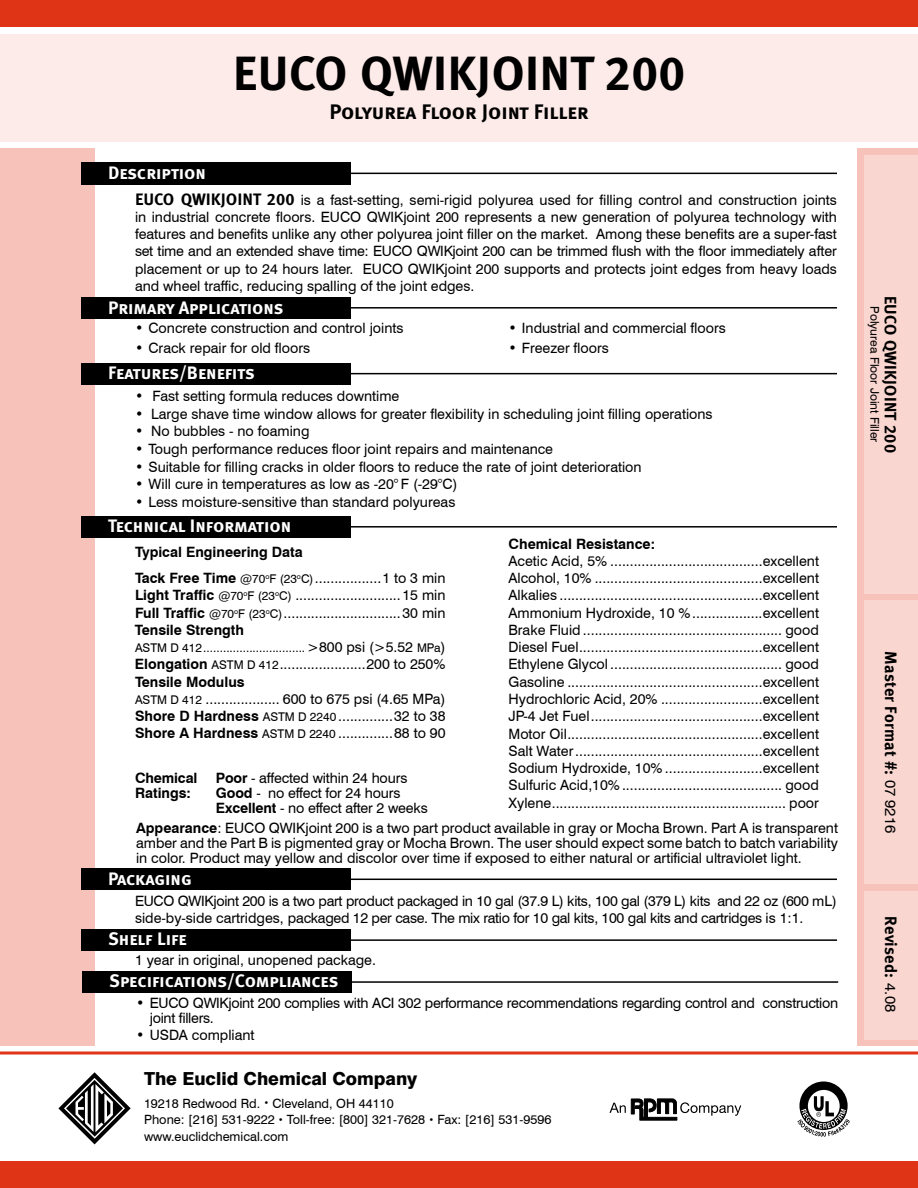
<style>
.page{position:relative;width:918px;height:1188px;background:#fff}
.page>*{position:absolute;margin:0;border:0;box-sizing:border-box;transform-origin:0 0}
.t1{font:48px "Meta Bold LF Caps";color:#000}
.t2{font:21px "Meta Bold LF Caps";color:#000}
.t3{font:18px "Meta Bold LF Caps";color:#fff}
.t4{font:800 18px "Swiss 721 BT";color:#000}
.t5{font:16.5px "Meta Bold LF";letter-spacing:.02em;color:#000}
.t6{font:14.25px/17.2px "Swiss 721 BT";color:#000;text-align:justify}
.t7{font:14.25px/17.2px "Swiss 721 BT";letter-spacing:-.02em;color:#000}
.t8{font:700 14.25px/26.5px "Swiss 721 BT";color:#000}
.t9{font:12.75px/16.5px "Swiss 721 BT";color:#000}
.t10{font:12px "Swiss 721 BT";color:#000}
.s1{font-family:"Meta Bold LF Caps";font-size:16.5px}
.s2{font-weight:400;font-size:12px}
.s3{font-weight:400}
.s4{font-weight:700}
.s5{font-size:12px}
.s6{font-size:14.25px}
.s7{font-size:9px}
.s8{font-family:"Swiss 721 BT";font-size:15px}
</style>
<div class="page">
<div style="left:857px;top:148px;width:61px;height:898px;background:#f6c2b9"></div>
<div style="left:864px;top:891px;width:54px;height:149px;background:#f9d6d0"></div>
<div style="left:864px;top:155px;width:54px;height:439px;background:#f9d6d0"></div>
<div style="left:864px;top:601px;width:54px;height:283px;background:#f9d6d0"></div>
<div style="left:0;top:148px;width:94px;height:898px;background:#f6c2b9"></div>
<div style="left:0;top:34px;width:918px;height:108px;background:#fcebe8"></div>
<div style="left:0;top:0;width:918px;height:27px;background:#e03416"></div>
<div style="left:0;top:1161px;width:918px;height:27px;background:#e03416"></div>
<hr style="left:0;top:1052px;width:918px;height:2px;background:#e03416">
<svg style="left:58px;top:1072px;width:73px;height:73px"></svg>
<div style="left:799px;top:1082px;width:49px;height:48px;background:#000;border-radius:50%"></div>
<div style="left:808px;top:1090px;width:32px;height:32px;background:#fff;border-radius:50%"></div>
<svg style="left:797px;top:1096px;width:53px;height:41px"></svg>
<div style="left:81px;top:162px;width:270px;height:23px;background:#000"></div>
<hr style="left:340px;top:173px;width:497px;height:1px;background:#000">
<div style="left:81px;top:297px;width:270px;height:22px;background:#000"></div>
<hr style="left:340px;top:307px;width:497px;height:2px;background:#000">
<div style="left:81px;top:363px;width:270px;height:21px;background:#000"></div>
<hr style="left:340px;top:373px;width:497px;height:1px;background:#000">
<svg style="left:609px;top:1098px;width:132px;height:23px"></svg>
<div style="left:81px;top:868px;width:270px;height:22px;background:#000"></div>
<hr style="left:340px;top:879px;width:497px;height:1px;background:#000">
<div style="left:81px;top:516px;width:270px;height:22px;background:#000"></div>
<hr style="left:340px;top:526px;width:497px;height:2px;background:#000">
<div style="left:81px;top:929px;width:270px;height:22px;background:#000"></div>
<hr style="left:340px;top:939px;width:497px;height:2px;background:#000">
<div style="left:82px;top:971px;width:270px;height:22px;background:#000"></div>
<hr style="left:341px;top:981px;width:497px;height:2px;background:#000">
<h1 class="t1" style="left:233px;top:45px;width:454px">EUCO QWIKjoi nt 200</h1>
<h2 class="t2" style="left:329px;top:99px;width:261px">Polyurea Floor Joint Filler</h2>
<p class="t3" style="left:108px;top:162px;width:99px">Description</p>
<p class="t6" style="left:135px;top:191px;width:704px"><span class="s1">EUCO QWIKjoi nt 200</span> is a fast-setting, semi-rigid polyurea used for filling control and construction joints in industrial concrete floors. EUCO QWIKjoint 200 represents a new generation of polyurea technology with features and benefits unlike any other polyurea joint filler on the market. Among these benefits are a super-fast set time and an extended shave time: EUCO QWIKjoint 200 can be trimmed flush with the floor immediately after placement or up to 24 hours later. EUCO QWIKjoint 200 supports and protects joint edges from heavy loads and wheel traffic, reducing spalling of the joint edges.</p>
<p class="t3" style="left:108px;top:297px;width:177px">Primary Applications</p>
<p class="t6" style="left:135px;top:319px;width:270px">• Concrete construction and control joints</p>
<p class="t6" style="left:135px;top:339px;width:177px">• Crack repair for old floors</p>
<p class="t6" style="left:508px;top:319px;width:219px">• Industrial and commercial floors</p>
<p class="t6" style="left:508px;top:339px;width:102px">• Freezer floors</p>
<p class="t3" style="left:108px;top:362px;width:148px">Features/Benefits</p>
<p class="t6" style="left:135px;top:387px;width:266px">• Fast setting formula reduces downtime</p>
<p class="t6" style="left:135px;top:405px;width:579px">• Large shave time window allows for greater flexibility in scheduling joint filling operations</p>
<p class="t6" style="left:135px;top:422px;width:176px">• No bubbles - no foaming</p>
<p class="t6" style="left:135px;top:440px;width:420px">• Tough performance reduces floor joint repairs and maintenance</p>
<p class="t6" style="left:135px;top:458px;width:508px">• Suitable for filling cracks in older floors to reduce the rate of joint deterioration</p>
<p class="t6" style="left:135px;top:476px;width:324px">• Will cure in temperatures as low as -20° F (-29°C)</p>
<p class="t6" style="left:135px;top:493px;width:322px">• Less moisture-sensitive than standard polyureas</p>
<p class="t3" style="left:108px;top:515px;width:185px">Technical Information</p>
<p class="t8" style="left:135px;top:538px;width:312px">Typical Engineering Data<br>Tack Free Time <span class="s2">@70</span><sup>o</sup><span class="s2">F (23</span><sup>o</sup><span class="s2">C)</span><span class="s3">.................1 to 3 min</span></p>
<p class="t6" style="left:135px;top:587px;width:312px"><span class="s4">Light Traffic</span> <span class="s5">@70</span><sup>o</sup><span class="s5">F (23</span><sup>o</sup><span class="s5">C)</span> ...........................15 min <span class="s4">Full Traffic</span> <span class="s5">@70</span><sup>o</sup><span class="s5">F (23</span><sup>o</sup><span class="s5">C)</span>..............................30 min <span class="s4">Tensile Strength</span></p>
<p class="t10" style="left:135px;top:641px;width:312px">ASTM D 412............................... <span class="s6">&gt;800 psi (&gt;5.52</span> MPa<span class="s6">)</span></p>
<p class="t6" style="left:135px;top:656px;width:312px;text-align:left"><span class="s4">Elongation</span> <span class="s5">ASTM D 412</span>......................200 to 250% <span class="s4">Tensile Modulus<br></span><span class="s5">ASTM D 412</span> ................... 600 to 675 psi (4.65 MPa)<br><span class="s4">Shore D Hardness</span> <span class="s5">ASTM D 2240</span> ..............32 to 38<br><span class="s4">Shore A Hardness</span> <span class="s5">ASTM D 2240</span> ..............88 to 90</p>
<p class="t8" style="left:509px;top:530px;width:148px">Chemical Resistance:</p>
<p class="t6" style="left:509px;top:552px;width:312px">Acetic Acid, 5% .......................................excellent Alcohol, 10% ...........................................excellent Alkalies ....................................................excellent Ammonium Hydroxide, 10 %..................excellent Brake Fluid ................................................... good Diesel Fuel...............................................excellent Ethylene Glycol ............................................ good Gasoline ..................................................excellent Hydrochloric Acid, 20% ..........................excellent JP-4 Jet Fuel............................................excellent Motor Oil..................................................excellent Salt Water................................................excellent Sodium Hydroxide, 10% .........................excellent Sulfuric Acid,10% ......................................... good Xylene............................................................ poor</p>
<p class="t6" style="left:136px;top:820px;width:704px;line-height:15px"><span class="s4">Appearance</span>: EUCO QWIKjoint 200 is a two part product available in gray or Mocha Brown. Part A is transparent amber and the Part B is pigmented gray or Mocha Brown. The user should expect some batch to batch variability in color. Product may yellow and discolor over time if exposed to either natural or artificial ultraviolet light.</p>
<p class="t8" style="left:135px;top:765px;width:64px">Chemical</p>
<p class="t6" style="left:216px;top:769px;width:193px"><span class="s4">Poor</span> - affected within 24 hours</p>
<p class="t8" style="left:135px;top:780px;width:57px">Ratings:</p>
<p class="t6" style="left:216px;top:786px;width:213px;line-height:15px"><span class="s4">Good</span> - no effect for 24 hours<br><span class="s4">Excellent</span> - no effect after 2 weeks</p>
<p class="t3" style="left:108px;top:868px;width:85px">Packaging</p>
<p class="t7" style="left:135px;top:892px;width:703px">EUCO QWIKjoint 200 is a two part product packaged in 10 gal (37.9 L) kits, 100 gal (379 L) kits and 22 oz (600 mL) side-by-side cartridges, packaged 12 per case. The mix ratio for 10 gal kits, 100 gal kits and cartridges is 1:1.</p>
<p class="t3" style="left:108px;top:929px;width:80px">Shelf Life</p>
<p class="t6" style="left:135px;top:952px;width:242px">1 year in original, unopened package.</p>
<p class="t3" style="left:109px;top:970px;width:231px">Specifications/Compliances</p>
<p class="t7" style="left:150px;top:995px;width:690px;line-height:15px;text-indent:-13px">• EUCO QWIKjoint 200 complies with ACI 302 performance recommendations regarding control and construction joint fillers.</p>
<p class="t6" style="left:136px;top:1027px;width:120px">• USDA compliant</p>
<p class="t4" style="left:144px;top:1068px;width:275px">The Euclid Chemical Company</p>
<p class="t9" style="left:144px;top:1095px;width:409px">19218 Redwood Rd. <span class="s7">•</span> Cleveland, OH 44110<br>Phone: [216] 531-9222 <span class="s7">•</span> Toll-free: [800] 321-7628 <span class="s7">•</span> Fax: [216] 531-9596 www.euclidchemical.com</p>
<p class="t5" style="left:900px;top:296px;width:159px;rotate:90deg">EUCO QWIKjoint 200</p>
<p class="t10" style="left:882px;top:306px;width:137px;rotate:90deg">Polyurea Floor Joint Filler</p>
<p class="t5" style="left:901px;top:651px;width:183px;rotate:90deg">Master Format #: <span class="s8">07 9216</span></p>
<p class="t5" style="left:901px;top:916px;width:98px;rotate:90deg">Revised: <span class="s8">4.08</span></p>
</div>
